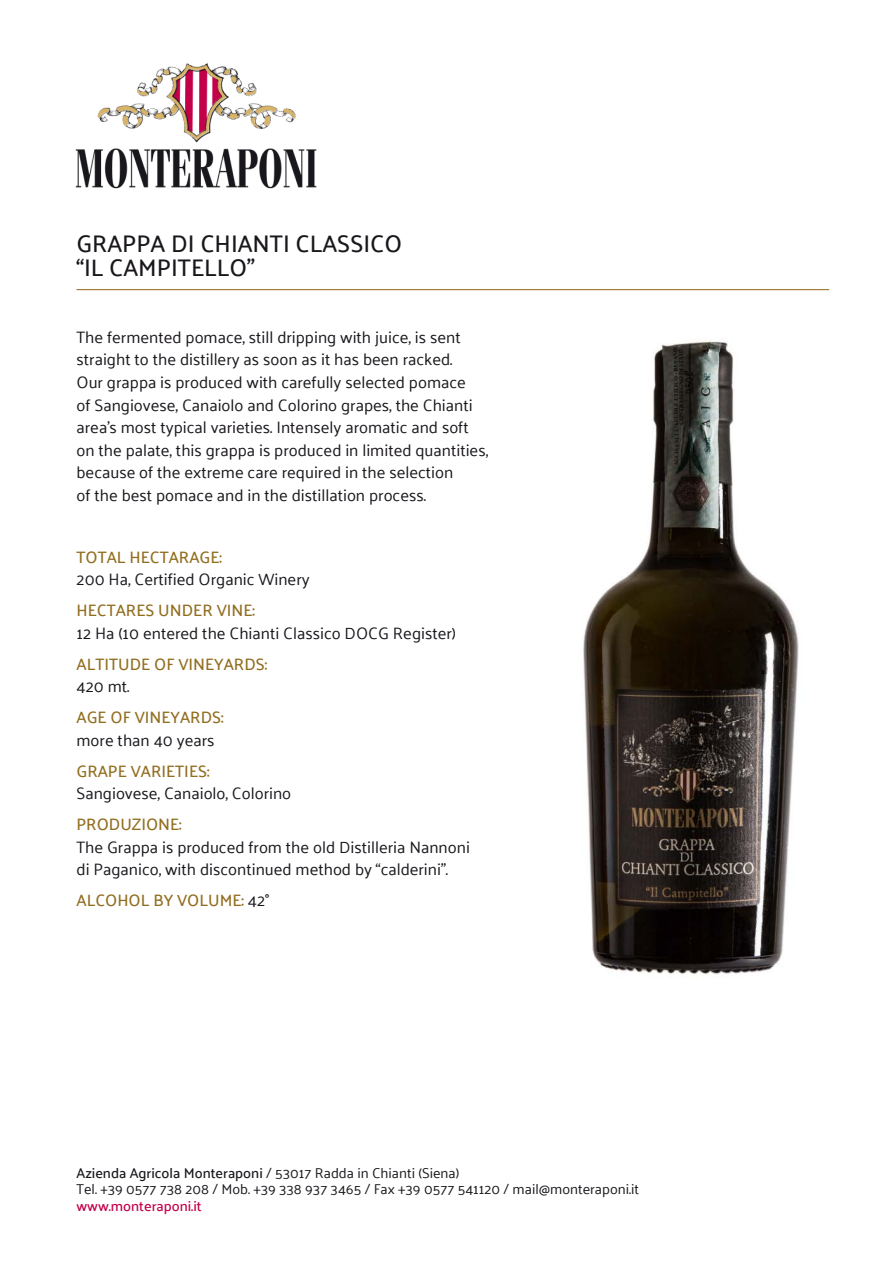
<style>
.page{position:relative;width:893px;height:1263px;background:#fff}
.page>*{position:absolute;margin:0;border:0;box-sizing:border-box;transform-origin:0 0}
.t1{font:500 24px/24px "Palanquin";color:#1a171c}
.t2{font:16.5px/22.5px "Palanquin";color:#1a171c}
.t3{font:500 16.5px "Palanquin";color:#916d1f}
.t4{font:14.25px/16.5px "Palanquin";color:#1a171c}
.t5{font:500 14.25px "Palanquin";color:#c30049}
.s1{font-weight:400;color:#1a171c}
.s2{font-weight:500}
</style>
<div class="page">
<img style="left:75px;top:63px;width:242px;height:126px">
<hr style="left:77px;top:289px;width:752px;height:1px;background:#916d1f">
<img style="left:583px;top:341px;width:216px;height:634px">
<h1 class="t1" style="left:77px;top:232px;width:327px">GRAPPA DI CHIANTI CLASSICO “IL CAMPITELLO”</h1>
<p class="t2" style="left:77px;top:326px;width:413px">The fermented pomace, still dripping with juice, is sent straight to the distillery as soon as it has been racked.<br>Our grappa is produced with carefully selected pomace<br>of Sangiovese, Canaiolo and Colorino grapes, the Chianti area’s most typical varieties. Intensely aromatic and soft on the palate, this grappa is produced in limited quantities, because of the extreme care required in the selection<br>of the best pomace and in the distillation process.</p>
<p class="t3" style="left:77px;top:547px;width:20px">TOTAL</p>
<p class="t3" style="left:130px;top:547px;width:11px">HECTARAGE</p>
<p class="t3" style="left:219px;top:547px;width:4px">:</p>
<p class="t2" style="left:77px;top:568px;width:235px">200 Ha, Certified Organic Winery</p>
<p class="t3" style="left:77px;top:601px;width:22px">HECTARES</p>
<p class="t3" style="left:158px;top:601px;width:23px">UNDER</p>
<p class="t3" style="left:217px;top:601px;width:40px">VINE:</p>
<p class="t2" style="left:77px;top:622px;width:381px">12 Ha (10 entered the Chianti Classico DOCG Register)</p>
<p class="t3" style="left:77px;top:654px;width:19px">ALTIT</p>
<p class="t3" style="left:118px;top:654px;width:117px">UDE OF VINEYARDS</p>
<p class="t3" style="left:265px;top:654px;width:4px">:</p>
<p class="t2" style="left:77px;top:675px;width:54px">420 mt.</p>
<p class="t3" style="left:77px;top:708px;width:115px">AGE OF VINEYARDS</p>
<p class="t3" style="left:221px;top:708px;width:4px">:</p>
<p class="t2" style="left:77px;top:729px;width:139px">more than 40 years</p>
<p class="t3" style="left:77px;top:761px;width:22px">GRAPE</p>
<p class="t3" style="left:131px;top:761px;width:20px">VARIETIES</p>
<p class="t3" style="left:207px;top:761px;width:4px">:</p>
<p class="t2" style="left:77px;top:782px;width:216px">Sangiovese, Canaiolo, Colorino</p>
<p class="t3" style="left:77px;top:815px;width:107px">PRODUZIONE:</p>
<p class="t2" style="left:77px;top:836px;width:395px">The Grappa is produced from the old Distilleria Nannoni di Paganico, with discontinued method by “calderini”.</p>
<p class="t3" style="left:77px;top:891px;width:22px">ALCOHOL</p>
<p class="t3" style="left:153px;top:891px;width:117px">BY VOL UME: <span class="s1">42°</span></p>
<p class="t4" style="left:77px;top:1165px;width:564px"><span class="s2">AZIENDA AGRICOLA MONTERAPONI</span> / 53017 Radda in Chianti (Siena)<br>Tel. +39 0577 738 208 / Mob. +39 338 937 3465 / Fax +39 0577 541120 / mail@monteraponi.it</p>
<p class="t5" style="left:77px;top:1198px;width:127px">WWW.MONTERAPONI.IT</p>
</div>
